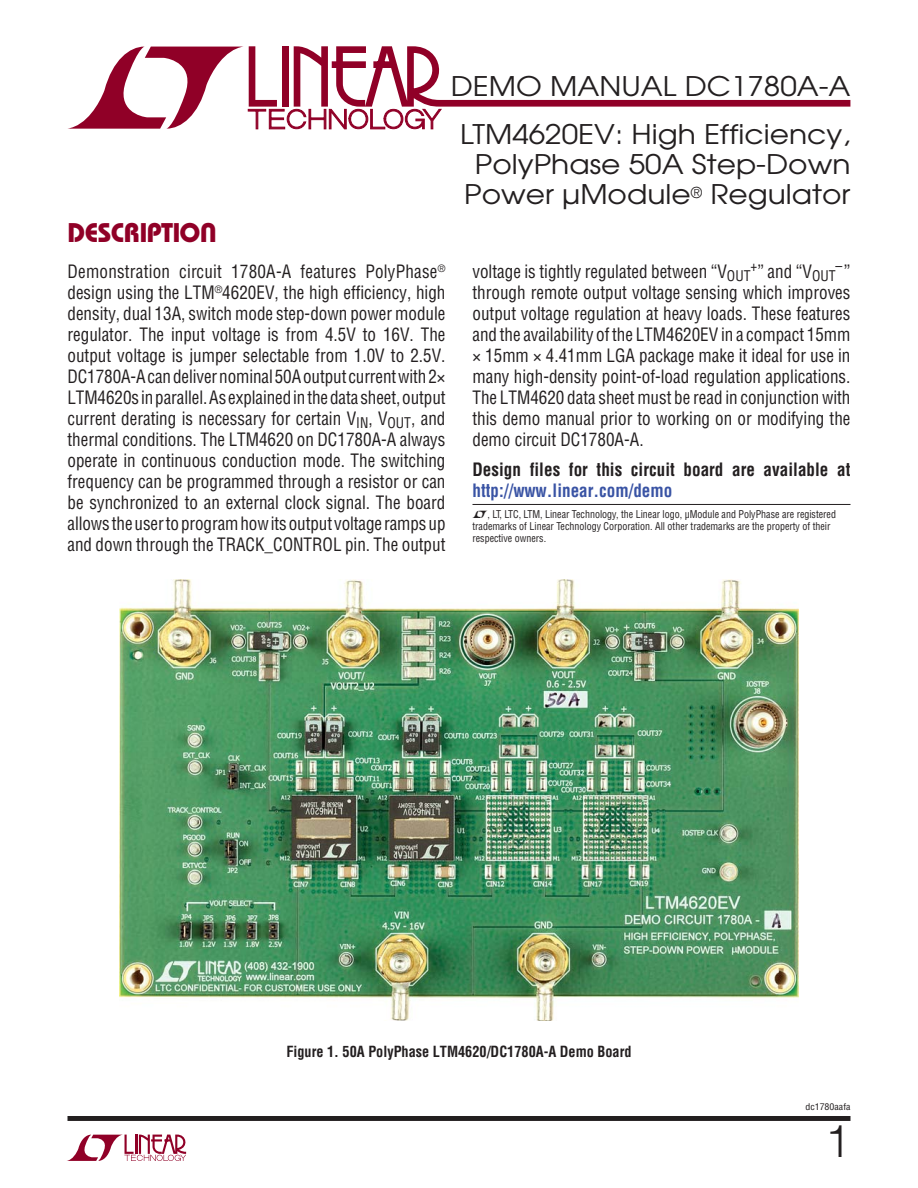
<style>
.page{position:relative;width:918px;height:1188px;background:#fff}
.page>*{position:absolute;margin:0;border:0;box-sizing:border-box;transform-origin:0 0}
.t1{font:300 45px "Helvetica";color:#231f20}
.t2{font:27px/30px "Avant Garde";color:#231f20;text-align:center;scale:1.1 1}
.t3{font:27px "Linear Bauhaus";letter-spacing:-.02em;color:#900027}
.t4{font:18px/21px "Linear Helv Cond";color:#231f20;text-align:justify;scale:.95 1}
.t5{font:700 18px "Linear Helv Cond";color:#231f20;scale:.95 1}
.t6{font:700 18px "Linear Helv Cond";color:#3953a4;scale:.95 1}
.t7{font:700 15px "Linear Helv Cond";color:#231f20;scale:.95 1}
.t8{font:14.4px "Linear Helv Cond";color:#231f20;scale:.95 1}
.t9{font:10.5px/12px "Linear Helv Cond";color:#231f20;scale:.95 1}
.t10{font:9px "Linear Helv Cond";color:#231f20;scale:1.1 1}
.s1{font-size:18px}
</style>
<div class="page">
<svg style="left:67px;top:1135px;width:119px;height:26px"></svg>
<div style="left:68px;top:1116px;width:782px;height:5px;background:#231f20"></div>
<svg style="left:68px;top:46px;width:782px;height:83px"></svg>
<hr style="left:472px;top:504px;width:378px;height:1px;background:#231f20">
<img style="left:119px;top:580px;width:680px;height:441px">
<h2 class="t2" style="left:451px;top:73px;width:365px">DEMO MANUAL DC1780A-A</h2>
<h2 class="t3" style="left:68px;top:223px;width:151px">DESCRIPTION</h2>
<h2 class="t2" style="left:460px;top:121px;width:356px">LTM4620EV: High Efficiency,<br>PolyPhase 50A Step-Down<br>Power µModule<sup>®</sup> Regulator</h2>
<p class="t4" style="left:67px;top:263px;width:400px">Demonstration circuit 1780A-A features PolyPhase<sup>® </sup>design using the LTM<sup>®</sup>4620EV, the high efficiency, high density, dual 13A, switch mode step-down power module regulator. The input voltage is from 4.5V to 16V. The output voltage is jumper selectable from 1.0V to 2.5V.<br>DC1780A-A can deliver nominal 50A output current with 2× LTM4620s in parallel. As explained in the data sheet, output current derating is necessary for certain V<sub>IN</sub>, V<sub>OUT</sub>, and thermal conditions. The LTM4620 on DC1780A-A always operate in continuous conduction mode. The switching frequency can be programmed through a resistor or can be synchronized to an external clock signal. The board allows the user to program how its output voltage ramps up and down through the TRACK_CONTROL pin. The output</p>
<p class="t4" style="left:472px;top:263px;width:384px">voltage is tightly regulated between “V<sub>OUT</sub><sup>+</sup>” and “V<sub>OUT</sub></p>
<p class="t8" style="left:836px;top:261px;width:17px">–<span class="s1">”</span></p>
<p class="t4" style="left:473px;top:284px;width:399px">through remote output voltage sensing which improves output voltage regulation at heavy loads. These features and the availability of the LTM4620EV in a compact 15mm × 15mm × 4.41mm LGA package make it ideal for use in many high-density point-of-load regulation applications.<br>The LTM4620 data sheet must be read in conjunction with this demo manual prior to working on or modifying the demo circuit DC1780A-A.</p>
<p class="t5" style="left:473px;top:463px;width:399px">Design files for this circuit board are available at</p>
<p class="t6" style="left:472px;top:484px;width:212px">http://www.linear.com/demo</p>
<p class="t9" style="left:472px;top:509px;width:384px;text-indent:15px">, LT, LTC, LTM, Linear Technology, the Linear logo, μModule and PolyPhase are registered trademarks of Linear Technology Corporation. All other trademarks are the property of their respective owners.</p>
<p class="t7" style="left:286px;top:1046px;width:365px">Figure 1. 50A PolyPhase LTM4620/DC1780A-A Demo Board</p>
<p class="t10" style="left:805px;top:1104px;width:42px">dc1780aafa</p>
<h1 class="t1" style="left:825px;top:1123px;width:27px">1</h1>
</div>
